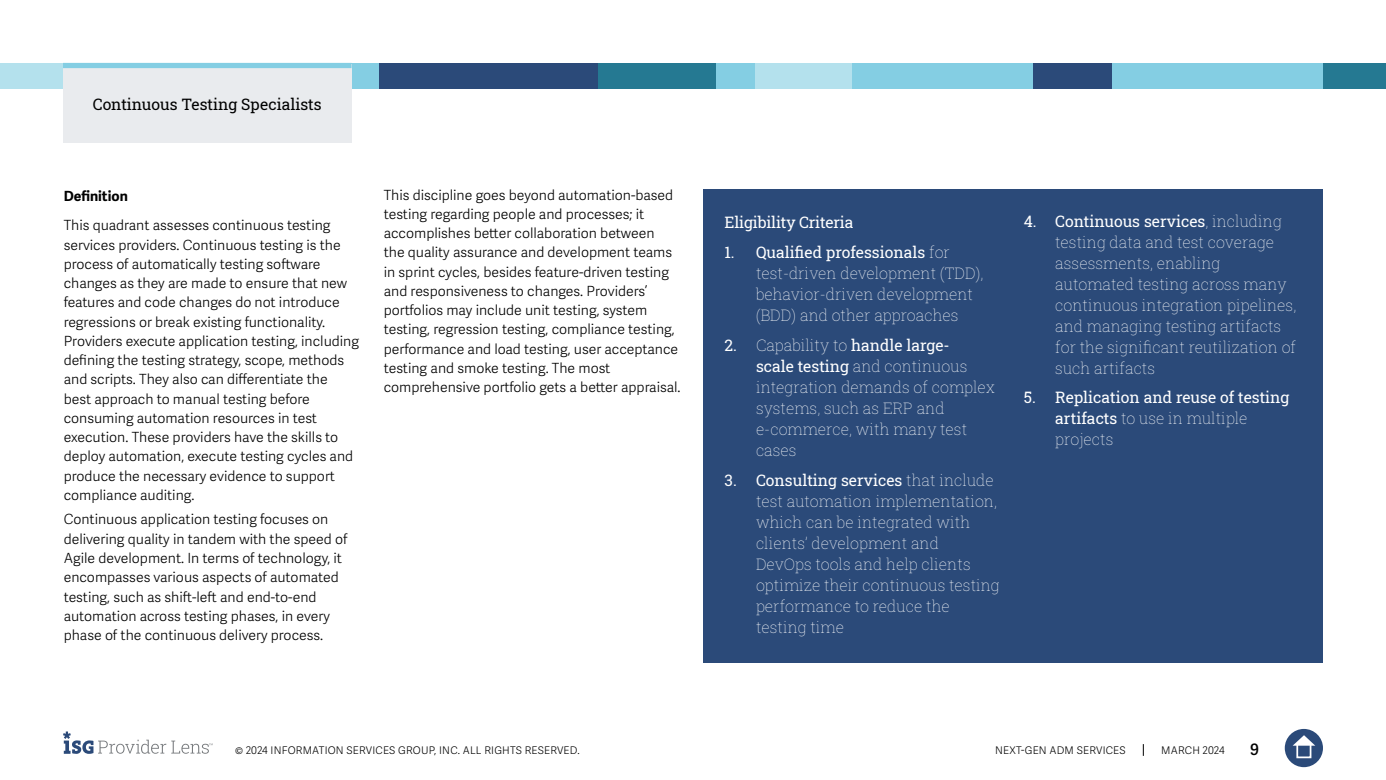
<style>
.page{position:relative;width:1386px;height:780px;background:#fff}
.page>*{position:absolute;margin:0;border:0;box-sizing:border-box;transform-origin:0 0}
.t1{font:15.75px/21px "Roboto Slab ISG P Thin";color:#fff}
.t2{font:15.75px "Roboto Slab ISG P Regular";color:#fff}
.t3{font:15.75px "Roboto Slab ISG P Regular";color:#000}
.t4{font:600 15.75px "Adelle Sans";color:#000}
.t5{font:300 14px/19.2px "Adelle Sans";color:#000101}
.t6{font:700 14px "Adelle Sans";color:#000}
.t7{font:300 10.5px "Adelle Sans";letter-spacing:.02em;color:#000}
.s1{font-family:"Roboto Slab ISG P Thin"}
.s2{font-family:"Roboto Slab ISG P Regular"}
</style>
<div class="page">
<svg style="left:1143px;top:744px;width:1px;height:12px"></svg>
<div style="left:1285px;top:729px;width:38px;height:38px;background:#2b4a79;border-radius:50%"></div>
<svg style="left:1293px;top:735px;width:22px;height:10px"></svg>
<div style="left:1296px;top:743px;width:15px;height:15px;border:2px solid #fff"></div>
<svg style="left:63px;top:731px;width:150px;height:23px"></svg>
<div style="left:1047px;top:63px;width:276px;height:26px;background:#84cee3"></div>
<div style="left:0;top:63px;width:158px;height:26px;background:#b4e1ed"></div>
<div style="left:158px;top:63px;width:233px;height:26px;background:#84cee3"></div>
<div style="left:850px;top:63px;width:184px;height:26px;background:#84cee3"></div>
<div style="left:1323px;top:63px;width:63px;height:26px;background:#257992"></div>
<div style="left:1033px;top:63px;width:79px;height:26px;background:#2b4a79"></div>
<div style="left:754px;top:63px;width:98px;height:26px;background:#b4e1ed"></div>
<div style="left:598px;top:63px;width:157px;height:26px;background:#84cee3"></div>
<div style="left:598px;top:63px;width:118px;height:26px;background:#257992"></div>
<div style="left:379px;top:63px;width:219px;height:26px;background:#2b4a79"></div>
<div style="left:704px;top:189px;width:619px;height:473px;background:#2b4a79"></div>
<div style="left:63px;top:64px;width:289px;height:78px;background:#e9ebee"></div>
<div style="left:63px;top:63px;width:289px;height:5px;background:#84cee3"></div>
<p class="t3" style="left:93px;top:93px;width:231px">Continuous Testing Specialists</p>
<p class="t6" style="left:64px;top:187px;width:66px">Definition</p>
<p class="t5" style="left:64px;top:216px;width:297px">This quadrant assesses continuous testing services providers. Continuous testing is the process of automatically testing software changes as they are made to ensure that new features and code changes do not introduce regressions or break existing functionality.<br>Providers execute application testing, including defining the testing strategy, scope, methods and scripts. They also can differentiate the<br>best approach to manual testing before consuming automation resources in test execution. These providers have the skills to deploy automation, execute testing cycles and produce the necessary evidence to support compliance auditing.</p>
<p class="t5" style="left:64px;top:510px;width:285px">Continuous application testing focuses on delivering quality in tandem with the speed of Agile development. In terms of technology, it encompasses various aspects of automated testing, such as shift-left and end-to-end automation across testing phases, in every phase of the continuous delivery process.</p>
<p class="t5" style="left:384px;top:185px;width:298px">This discipline goes beyond automation-based testing regarding people and processes; it accomplishes better collaboration between<br>the quality assurance and development teams in sprint cycles, besides feature-driven testing and responsiveness to changes. Providers’ portfolios may include unit testing, system testing, regression testing, compliance testing, performance and load testing, user acceptance testing and smoke testing. The most comprehensive portfolio gets a better appraisal.</p>
<p class="t2" style="left:724px;top:212px;width:130px">Eligibility Criteria</p>
<p class="t2" style="left:724px;top:242px;width:227px">1. Qualified professionals <span class="s1">for</span></p>
<p class="t1" style="left:756px;top:262px;width:229px">test-driven development (TDD), behavior-driven development (BDD) and other approaches</p>
<p class="t2" style="left:724px;top:334px;width:227px">2. <span class="s1">Capability to</span> handle large-</p>
<p class="t1" style="left:756px;top:355px;width:240px"><span class="s2">scale testing</span> and continuous integration demands of complex systems, such as ERP and e-commerce, with many test cases</p>
<p class="t2" style="left:724px;top:469px;width:271px">3. Consulting services <span class="s1">that include</span></p>
<p class="t1" style="left:756px;top:490px;width:245px">test automation implementation, which can be integrated with clients’ development and<br>DevOps tools and help clients optimize their continuous testing performance to reduce the testing time</p>
<p class="t2" style="left:1024px;top:210px;width:260px">4. Continuous services<span class="s1">, including</span></p>
<p class="t1" style="left:1055px;top:231px;width:243px">testing data and test coverage assessments, enabling automated testing across many continuous integration pipelines, and managing testing artifacts for the significant reutilization of such artifacts</p>
<p class="t2" style="left:1024px;top:387px;width:267px">5. Replication and reuse of testing</p>
<p class="t1" style="left:1055px;top:408px;width:194px"><span class="s2">artifacts</span> to use in multiple projects</p>
<p class="t7" style="left:235px;top:744px;width:346px">© 2024 INFORMATION SERVICES GROUP, INC. ALL RIGHTS RESERVED.</p>
<p class="t7" style="left:995px;top:744px;width:132px">NEXT-GEN ADM SERVICES</p>
<p class="t7" style="left:1161px;top:744px;width:65px">MARCH 2024</p>
<p class="t4" style="left:1250px;top:740px;width:10px">9</p>
</div>
